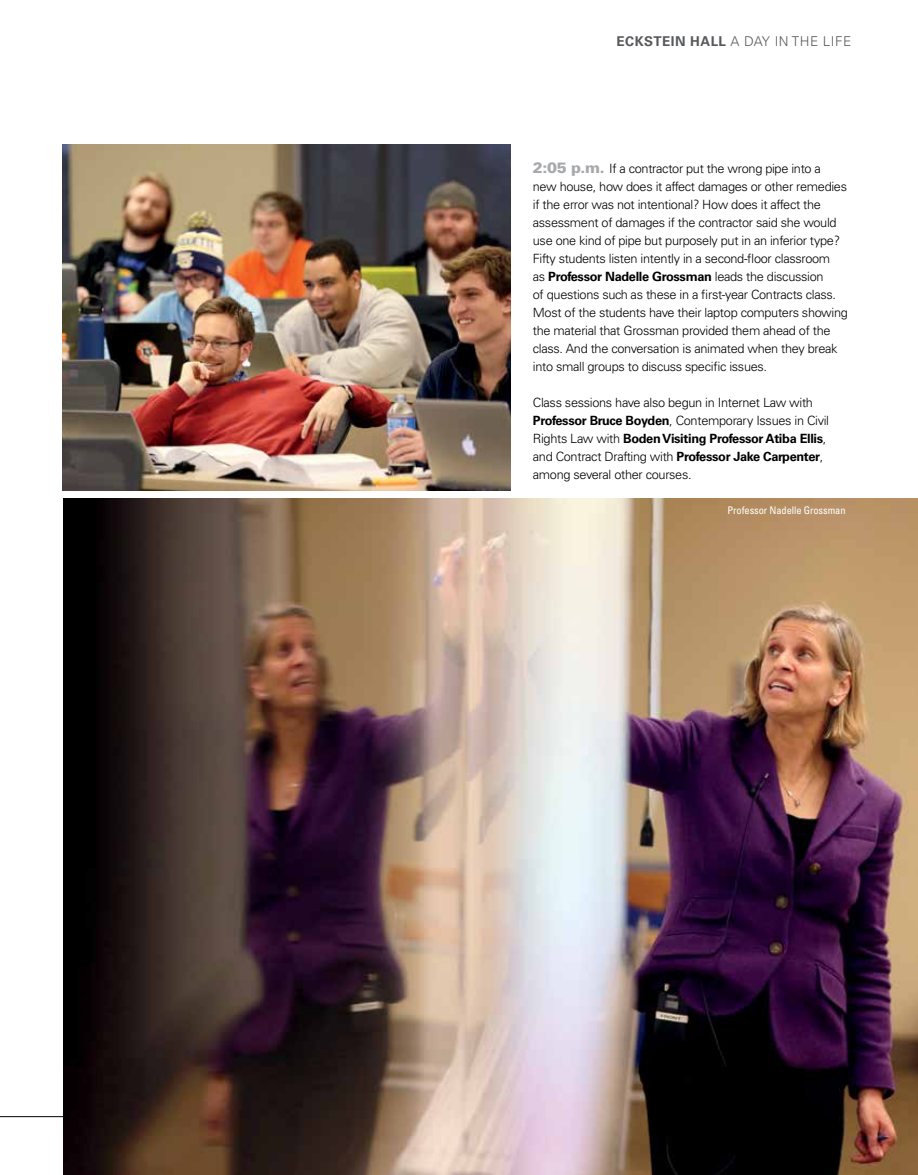
<style>
.page{position:relative;width:918px;height:1175px;background:#fff}
.page>*{position:absolute;margin:0;border:0;box-sizing:border-box;transform-origin:0 0}
.t1{font:300 13.5px "Univers LT Std";letter-spacing:.035em;color:#58595b}
.t2{font:300 12.75px/18px "Univers LT Std";letter-spacing:-.025em;color:#000}
.t3{font:condensed 10.5px "Univers LT Std";letter-spacing:-.01em;color:#fff}
.s1{font-weight:700}
.s2{font-weight:900;font-size:15px;color:#a7a9ac}
</style>
<div class="page">
<hr style="left:0;top:1116px;width:65px;height:1px;background:#000">
<img style="left:63px;top:498px;width:855px;height:676px">
<img style="left:63px;top:144px;width:447px;height:347px">
<p class="t1" style="left:616px;top:33px;width:236px"><span class="s1">ECKSTEIN HALL</span> A DAY IN THE LIFE</p>
<p class="t2" style="left:533px;top:159px;width:317px"><span class="s2">2:05 p.m.</span> If a contractor put the wrong pipe into a new house, how does it affect damages or other remedies if the error was not intentional? How does it affect the assessment of damages if the contractor said she would use one kind of pipe but purposely put in an inferior type?<br>Fifty students listen intently in a second-floor classroom<br>as <span class="s1">Professor Nadelle Grossman</span> leads the discussion<br>of questions such as these in a first-year Contracts class.<br>Most of the students have their laptop computers showing the material that Grossman provided them ahead of the class. And the conversation is animated when they break into small groups to discuss specific issues.</p>
<p class="t2" style="left:533px;top:393px;width:298px">Class sessions have also begun in Internet Law with <span class="s1">Professor Bruce Boyden</span>, Contemporary Issues in Civil Rights Law with <span class="s1">Boden Visiting Professor Atiba Ellis</span>, and Contract Drafting with <span class="s1">Professor Jake Carpenter</span>, among several other courses.</p>
<p class="t3" style="left:728px;top:503px;width:120px">Professor Nadelle Grossman</p>
</div>
